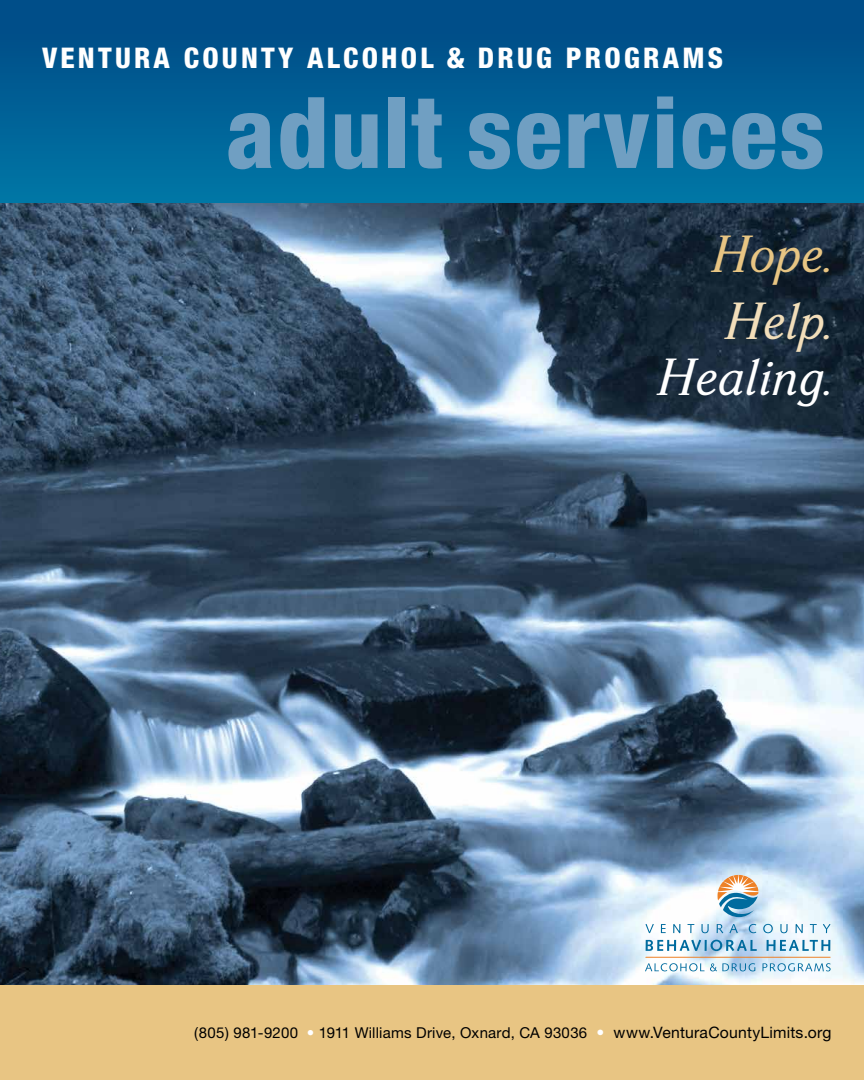
<style>
.page{position:relative;width:864px;height:1080px;background:#fff}
.page>*{position:absolute;margin:0;border:0;box-sizing:border-box;transform-origin:0 0}
.t1{font:800 condensed 99px "Helvetica Neue";letter-spacing:.02em;color:#709fc2}
.t2{font:italic 48.6px "Parkinson";letter-spacing:.01em;color:#fff}
.t3{font:italic 48.6px "Parkinson";color:#e8c583}
.t4{font:italic 48.6px "Parkinson";color:#f2deba}
.t5{font:800 condensed 28.5px "Helvetica Neue";letter-spacing:.115em;color:#fff}
.t6{font:15px "Helvetica Neue";letter-spacing:.015em;color:#000}
.s1{color:#fff}
.s2{font-size:15.75px;color:#fff}
.s3{font-size:15.75px}
</style>
<div class="page">
<img style="left:0;top:202px;width:864px;height:784px">
<div style="left:0;top:986px;width:864px;height:94px;background:#e8c583"></div>
<div style="left:0;top:0;width:864px;height:202px;background:linear-gradient(to bottom,#004885,#0076a5)"></div>
<hr style="left:646px;top:957px;width:184px;height:1px;background:#ed8127">
<svg style="left:645px;top:963px;width:59px;height:8px"></svg>
<svg style="left:710px;top:963px;width:45px;height:8px"></svg>
<svg style="left:762px;top:963px;width:69px;height:8px"></svg>
<svg style="left:646px;top:940px;width:111px;height:11px"></svg>
<svg style="left:767px;top:940px;width:63px;height:11px"></svg>
<svg style="left:645px;top:924px;width:186px;height:9px"></svg>
<svg style="left:718px;top:875px;width:41px;height:42px"></svg>
<h3 class="t5" style="left:42px;top:40px;width:683px">VENTURA COUNTY ALCOHOL &amp; DRUG PROGRAMS</h3>
<h1 class="t1" style="left:226px;top:71px;width:601px">adult services</h1>
<h2 class="t3" style="left:713px;top:227px;width:123px">Hope.</h2>
<h2 class="t4" style="left:727px;top:293px;width:110px">Help.</h2>
<h2 class="t2" style="left:659px;top:349px;width:177px">Healing.</h2>
<p class="t6" style="left:194px;top:1023px;width:639px">(805) 981-9200 <span class="s1">•</span> 1911 Williams Drive, Oxnard, CA 93036 <span class="s2">•</span> <span class="s3">www.VenturaCountyLimits.org</span></p>
</div>
